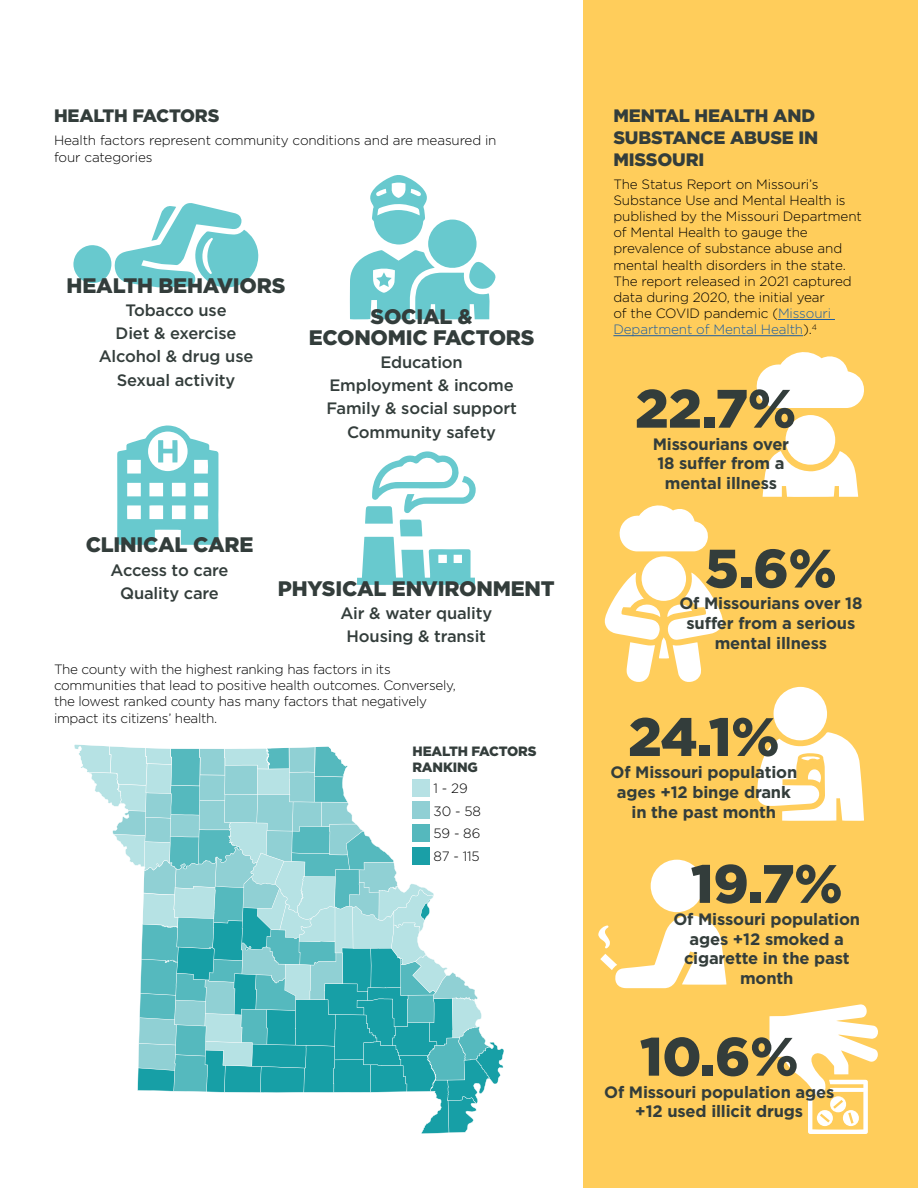
<style>
.page{position:relative;width:918px;height:1188px;background:#fff}
.page>*{position:absolute;margin:0;border:0;box-sizing:border-box;transform-origin:0 0}
.t1{font:900 54px "Gotham";color:#333d3b}
.t2{font:900 21px/21px "Gotham";letter-spacing:-.01em;color:#333d3b;text-align:center}
.t3{font:900 18px/21.6px "Gotham";letter-spacing:-.01em;color:#333d3b}
.t4{font:700 16.5px/19.8px "Gotham";letter-spacing:-.01em;color:#333d3b;text-align:center}
.t5{font:500 16.5px/23.2px "Gotham";letter-spacing:-.01em;color:#333d3b;text-align:center}
.t6{font:300 13.5px/16.2px "Gotham";letter-spacing:-.01em;color:#000}
.t7{font:900 13.5px/16.2px "Gotham";letter-spacing:-.01em;color:#333d3b}
.s1{color:#215e9e}
</style>
<div class="page">
<svg style="left:350px;top:175px;width:146px;height:145px"></svg>
<div style="left:583px;top:0;width:335px;height:1188px;background:#ffcd5b"></div>
<hr style="left:778px;top:319px;width:57px;height:1px;background:#215e9e">
<hr style="left:613px;top:335px;width:190px;height:1px;background:#215e9e">
<svg style="left:74px;top:744px;width:430px;height:390px"></svg>
<div style="left:413px;top:779px;width:17px;height:17px;background:#b6e1e4"></div>
<div style="left:413px;top:802px;width:17px;height:17px;background:#90cfd4"></div>
<div style="left:413px;top:824px;width:17px;height:18px;background:#55b8bd"></div>
<div style="left:413px;top:847px;width:17px;height:18px;background:#1a9fa7"></div>
<svg style="left:757px;top:687px;width:107px;height:134px"></svg>
<svg style="left:598px;top:860px;width:128px;height:128px"></svg>
<svg style="left:604px;top:505px;width:119px;height:177px"></svg>
<svg style="left:769px;top:1004px;width:109px;height:130px"></svg>
<svg style="left:756px;top:352px;width:108px;height:145px"></svg>
<svg style="left:117px;top:425px;width:101px;height:120px"></svg>
<svg style="left:357px;top:451px;width:119px;height:134px"></svg>
<svg style="left:73px;top:203px;width:186px;height:85px"></svg>
<h3 class="t3" style="left:54px;top:105px;width:167px">HEALTH FACTORS</h3>
<p class="t6" style="left:54px;top:132px;width:444px">Health factors represent community conditions and are measured in four categories</p>
<h2 class="t2" style="left:67px;top:275px;width:220px">HEALTH BEHAVIORS</h2>
<p class="t5" style="left:99px;top:298px;width:156px">Tobacco use<br>Diet &amp; exercise<br>Alcohol &amp; drug use<br>Sexual activity</p>
<h2 class="t2" style="left:309px;top:305px;width:227px">SOCIAL &amp;<br>ECONOMIC FACTORS</h2>
<p class="t5" style="left:326px;top:350px;width:192px">Education<br>Employment &amp; income<br>Family &amp; social support<br>Community safety</p>
<h2 class="t2" style="left:86px;top:534px;width:169px">CLINICAL CARE</h2>
<p class="t5" style="left:111px;top:558px;width:120px">Access to care<br>Quality care</p>
<h2 class="t2" style="left:278px;top:577px;width:278px">PHYSICAL ENVIRONMENT</h2>
<p class="t5" style="left:340px;top:601px;width:153px">Air &amp; water quality<br>Housing &amp; transit</p>
<p class="t6" style="left:54px;top:661px;width:403px">The county with the highest ranking has factors in its communities that lead to positive health outcomes. Conversely, the lowest ranked county has many factors that negatively impact its citizens’ health.</p>
<p class="t7" style="left:413px;top:743px;width:126px">HEALTH FACTORS<br>RANKING</p>
<p class="t6" style="left:434px;top:776px;width:49px;line-height:22.8px">1 - 29<br>30 - 58<br>59 - 86<br>87 - 115</p>
<h3 class="t3" style="left:613px;top:105px;width:207px">MENTAL HEALTH AND<br>SUBSTANCE ABUSE IN<br>MISSOURI</h3>
<p class="t6" style="left:613px;top:175px;width:250px">The Status Report on Missouri’s Substance Use and Mental Health is published by the Missouri Department of Mental Health to gauge the prevalence of substance abuse and mental health disorders in the state.<br>The report released in 2021 captured data during 2020, the initial year<br>of the COVID pandemic (<span class="s1">Missouri Department of Mental Health</span>).<sup>4</sup></p>
<h1 class="t1" style="left:635px;top:371px;width:163px">22.7%</h1>
<p class="t4" style="left:653px;top:434px;width:138px">Missourians over<br>18 suffer from a mental illness</p>
<h1 class="t1" style="left:705px;top:531px;width:134px">5.6%</h1>
<p class="t4" style="left:686px;top:613px;width:170px">suffer from a serious mental illness</p>
<p class="t4" style="left:679px;top:594px;width:185px">Of Missourians over 18</p>
<h1 class="t1" style="left:628px;top:700px;width:153px">24.1%</h1>
<p class="t4" style="left:617px;top:782px;width:175px">ages +12 binge drank in the past month</p>
<p class="t4" style="left:610px;top:762px;width:188px">Of Missouri population</p>
<h1 class="t1" style="left:691px;top:847px;width:153px">19.7%</h1>
<p class="t4" style="left:684px;top:929px;width:167px">ages +12 smoked a cigarette in the past month</p>
<p class="t4" style="left:673px;top:909px;width:188px">Of Missouri population</p>
<h1 class="t1" style="left:640px;top:1019px;width:160px">10.6%</h1>
<p class="t4" style="left:635px;top:1102px;width:169px">+12 used illicit drugs</p>
<p class="t4" style="left:604px;top:1082px;width:232px">Of Missouri population ages</p>
</div>
